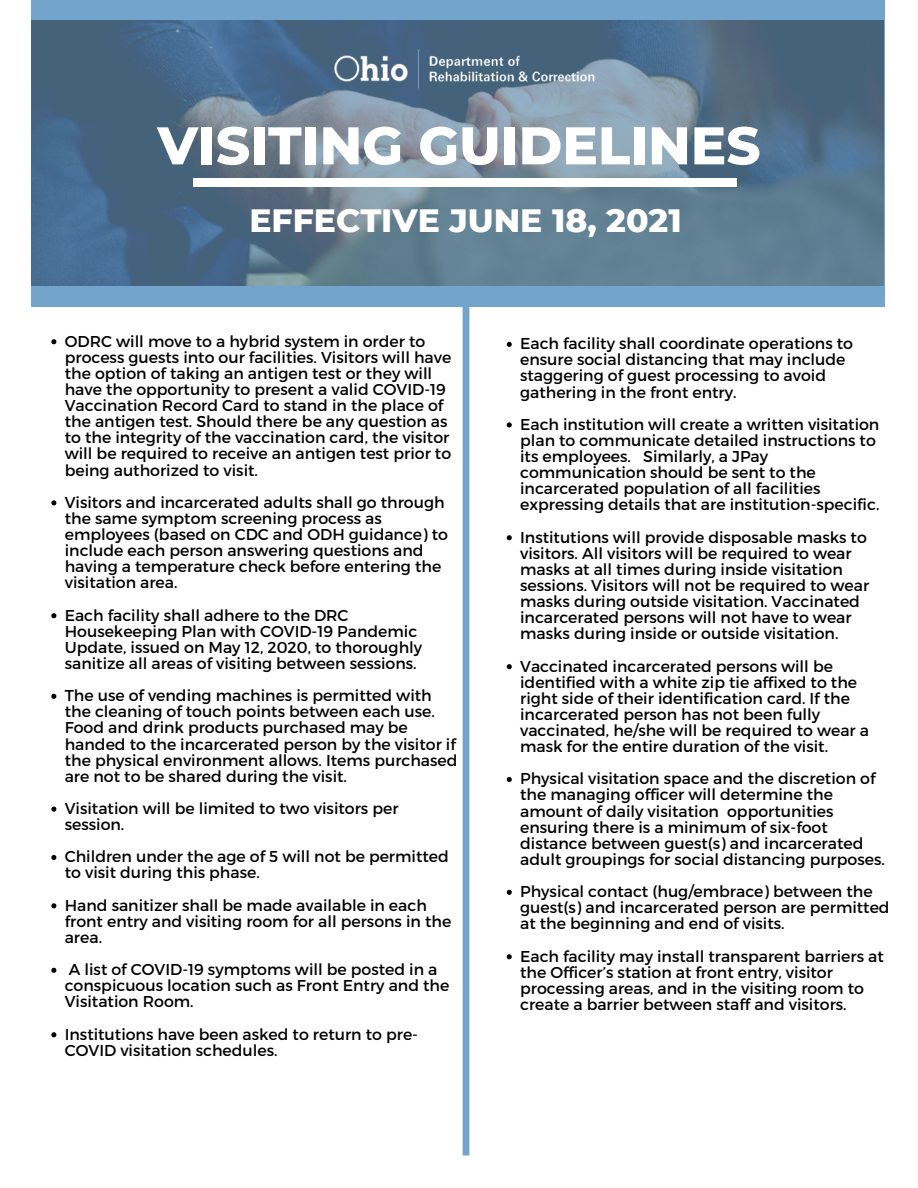
<style>
.page{position:relative;width:918px;height:1188px;background:#fff}
.page>*{position:absolute;margin:0;border:0;box-sizing:border-box;transform-origin:0 0}
.t1{font:800 52.95px "Montserrat";color:#fff}
.t2{font:800 33px "Montserrat";color:#fff}
.t3{font:15.75px/16px "Montserrat";color:#000}
</style>
<div class="page">
<div style="left:31px;top:0;width:853px;height:307px;background:#73a5cc"></div>
<img style="left:31px;top:20px;width:853px;height:266px">
<div style="left:194px;top:179px;width:543px;height:7px;background:#fff"></div>
<div style="left:463px;top:307px;width:6px;height:848px;background:#73a5cc"></div>
<svg style="left:51px;top:339px;width:5px;height:5px"></svg>
<svg style="left:51px;top:500px;width:5px;height:5px"></svg>
<svg style="left:51px;top:613px;width:5px;height:5px"></svg>
<svg style="left:51px;top:694px;width:5px;height:5px"></svg>
<svg style="left:51px;top:807px;width:5px;height:5px"></svg>
<svg style="left:51px;top:855px;width:5px;height:5px"></svg>
<svg style="left:51px;top:903px;width:5px;height:5px"></svg>
<svg style="left:51px;top:968px;width:5px;height:5px"></svg>
<svg style="left:51px;top:1032px;width:5px;height:5px"></svg>
<svg style="left:507px;top:342px;width:5px;height:5px"></svg>
<svg style="left:507px;top:422px;width:5px;height:5px"></svg>
<svg style="left:507px;top:535px;width:5px;height:5px"></svg>
<svg style="left:507px;top:664px;width:5px;height:5px"></svg>
<svg style="left:507px;top:777px;width:5px;height:5px"></svg>
<svg style="left:507px;top:890px;width:5px;height:5px"></svg>
<svg style="left:507px;top:954px;width:5px;height:5px"></svg>
<img style="left:330px;top:43px;width:270px;height:52px">
<p class="t1" style="left:157px;top:113px;width:605px">VISITING GUIDELINES</p>
<p class="t2" style="left:249px;top:200px;width:434px">EFFECTIVE JUNE 18, 2021</p>
<p class="t3" style="left:65px;top:332px;width:388px">ODRC will move to a hybrid system in order to process guests into our facilities. Visitors will have the option of taking an antigen test or they will have the opportunity to present a valid COVID-19<br>Vaccination Record Card to stand in the place of the antigen test. Should there be any question as to the integrity of the vaccination card, the visitor will be required to receive an antigen test prior to being authorized to visit.</p>
<p class="t3" style="left:65px;top:493px;width:385px">Visitors and incarcerated adults shall go through the same symptom screening process as employees (based on CDC and ODH guidance) to include each person answering questions and having a temperature check before entering the visitation area.</p>
<p class="t3" style="left:65px;top:606px;width:359px">Each facility shall adhere to the DRC Housekeeping Plan with COVID-19 Pandemic Update, issued on May 12, 2020, to thoroughly sanitize all areas of visiting between sessions.</p>
<p class="t3" style="left:65px;top:687px;width:394px">The use of vending machines is permitted with the cleaning of touch points between each use.<br>Food and drink products purchased may be handed to the incarcerated person by the visitor if the physical environment allows. Items purchased are not to be shared during the visit.</p>
<p class="t3" style="left:65px;top:800px;width:335px">Visitation will be limited to two visitors per session.</p>
<p class="t3" style="left:65px;top:848px;width:386px">Children under the age of 5 will not be permitted to visit during this phase.</p>
<p class="t3" style="left:65px;top:896px;width:388px">Hand sanitizer shall be made available in each front entry and visiting room for all persons in the area.</p>
<p class="t3" style="left:65px;top:961px;width:386px">A list of COVID-19 symptoms will be posted in a conspicuous location such as Front Entry and the<br>Visitation Room.</p>
<p class="t3" style="left:65px;top:1025px;width:355px">Institutions have been asked to return to pre-<br>COVID visitation schedules.</p>
<p class="t3" style="left:520px;top:335px;width:334px">Each facility shall coordinate operations to ensure social distancing that may include staggering of guest processing to avoid gathering in the front entry.</p>
<p class="t3" style="left:520px;top:415px;width:361px">Each institution will create a written visitation plan to communicate detailed instructions to its employees. Similarly, a JPay communication should be sent to the incarcerated population of all facilities expressing details that are institution-specific.</p>
<p class="t3" style="left:520px;top:528px;width:351px">Institutions will provide disposable masks to visitors. All visitors will be required to wear masks at all times during inside visitation sessions. Visitors will not be required to wear masks during outside visitation. Vaccinated incarcerated persons will not have to wear masks during inside or outside visitation.</p>
<p class="t3" style="left:520px;top:657px;width:350px">Vaccinated incarcerated persons will be identified with a white zip tie affixed to the right side of their identification card. If the incarcerated person has not been fully vaccinated, he/she will be required to wear a mask for the entire duration of the visit.</p>
<p class="t3" style="left:520px;top:770px;width:366px">Physical visitation space and the discretion of the managing officer will determine the amount of daily visitation opportunities ensuring there is a minimum of six-foot distance between guest(s) and incarcerated adult groupings for social distancing purposes.</p>
<p class="t3" style="left:520px;top:883px;width:371px">Physical contact (hug/embrace) between the guest(s) and incarcerated person are permitted at the beginning and end of visits.</p>
<p class="t3" style="left:520px;top:947px;width:365px">Each facility may install transparent barriers at the Officer’s station at front entry, visitor processing areas, and in the visiting room to create a barrier between staff and visitors.</p>
</div>
